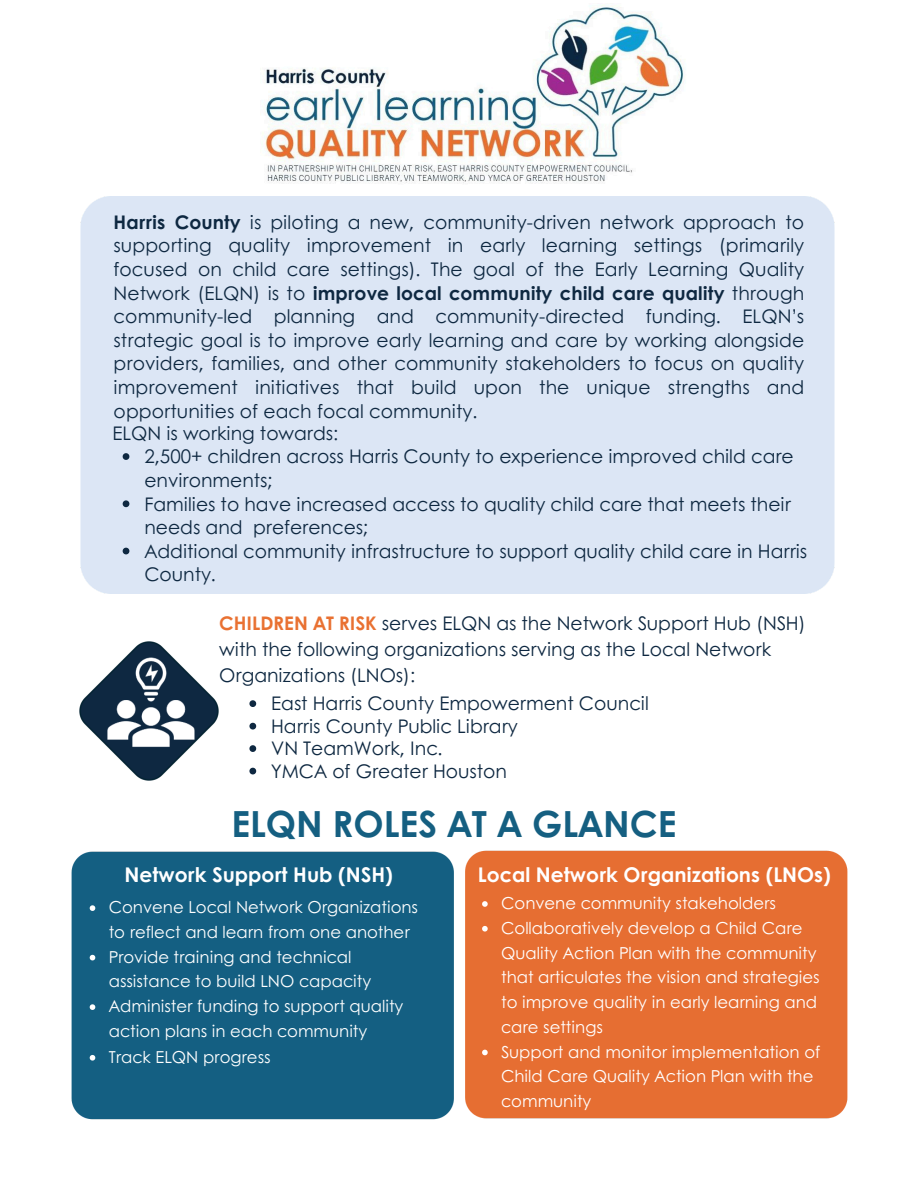
<style>
.page{position:relative;width:918px;height:1188px;background:#fff}
.page>*{position:absolute;margin:0;border:0;box-sizing:border-box;transform-origin:0 0}
.t1{font:700 36px "Century Gothic";color:#155f81}
.t2{font:700 20.25px "Century Gothic";color:#fff}
.t3{font:18.75px/23.7px "Century Gothic";color:#0e2841}
.t4{font:16.5px/24.8px "Century Gothic";color:#fff}
.s1{font-weight:700}
.s2{font-weight:700;color:#e97132}
</style>
<div class="page">
<img style="left:262px;top:5px;width:422px;height:179px">
<img style="left:79px;top:641px;width:140px;height:140px">
<img style="left:71px;top:850px;width:777px;height:270px">
<img style="left:94px;top:646px;width:113px;height:113px">
<svg style="left:123px;top:453px;width:6px;height:7px"></svg>
<svg style="left:123px;top:500px;width:6px;height:7px"></svg>
<svg style="left:123px;top:548px;width:6px;height:6px"></svg>
<svg style="left:249px;top:700px;width:7px;height:7px"></svg>
<svg style="left:249px;top:723px;width:7px;height:7px"></svg>
<svg style="left:249px;top:745px;width:7px;height:7px"></svg>
<svg style="left:249px;top:768px;width:7px;height:6px"></svg>
<svg style="left:90px;top:905px;width:5px;height:6px"></svg>
<svg style="left:90px;top:955px;width:5px;height:5px"></svg>
<svg style="left:90px;top:1004px;width:5px;height:6px"></svg>
<svg style="left:90px;top:1055px;width:5px;height:6px"></svg>
<svg style="left:482px;top:901px;width:6px;height:6px"></svg>
<svg style="left:482px;top:926px;width:6px;height:6px"></svg>
<svg style="left:482px;top:1050px;width:6px;height:5px"></svg>
<p class="t3" style="left:114px;top:209px;width:692px;text-align:justify"><span class="s1">Harris County</span> is piloting a new, community-driven network approach to supporting quality improvement in early learning settings (primarily focused on child care settings). The goal of the Early Learning Quality Network (ELQN) is to <span class="s1">improve local community child care quality</span> through community-led planning and community-directed funding. ELQN’s strategic goal is to improve early learning and care by working alongside providers, families, and other community stakeholders to focus on quality improvement initiatives that build upon the unique strengths and opportunities of each focal community.</p>
<p class="t3" style="left:113px;top:420px;width:227px">ELQN is working towards:</p>
<h3 class="t3" style="left:144px;top:444px;width:651px">2,500+ children across Harris County to experience improved child care environments;</h3>
<h3 class="t3" style="left:144px;top:491px;width:648px">Families to have increased access to quality child care that meets their needs and preferences;</h3>
<p class="t3" style="left:144px;top:538px;width:664px">Additional community infrastructure to support quality child care in Harris<br>County.</p>
<p class="t3" style="left:219px;top:610px;width:588px;line-height:25.8px"><span class="s2">CHILDREN AT RISK</span> serves ELQN as the Network Support Hub (NSH) with the following organizations serving as the Local Network<br>Organizations (LNOs):</p>
<p class="t3" style="left:271px;top:691px;width:379px">East Harris County Empowerment Council</p>
<h3 class="t3" style="left:271px;top:713px;width:248px">Harris County Public Library</h3>
<p class="t3" style="left:271px;top:736px;width:173px">VN TeamWork, Inc.</p>
<p class="t3" style="left:271px;top:758px;width:237px">YMCA of Greater Houston</p>
<p class="t1" style="left:231px;top:797px;width:447px">ELQN ROLES AT A GLANCE</p>
<p class="t2" style="left:125px;top:860px;width:270px">Network Support Hub (NSH)</p>
<h2 class="t2" style="left:478px;top:860px;width:354px">Local Network Organizations (LNOs)</h2>
<p class="t4" style="left:501px;top:890px;width:276px">Convene community stakeholders</p>
<p class="t4" style="left:501px;top:915px;width:320px">Collaboratively develop a Child Care Quality Action Plan with the community that articulates the vision and strategies to improve quality in early learning and care settings</p>
<p class="t4" style="left:501px;top:1038px;width:321px">Support and monitor implementation of<br>Child Care Quality Action Plan with the community</p>
<p class="t4" style="left:109px;top:894px;width:311px">Convene Local Network Organizations to reflect and learn from one another</p>
<p class="t4" style="left:109px;top:944px;width:264px">Provide training and technical assistance to build LNO capacity</p>
<p class="t4" style="left:109px;top:993px;width:296px">Administer funding to support quality action plans in each community</p>
<h1 class="t4" style="left:109px;top:1044px;width:163px">Track ELQN progress</h1>
</div>
